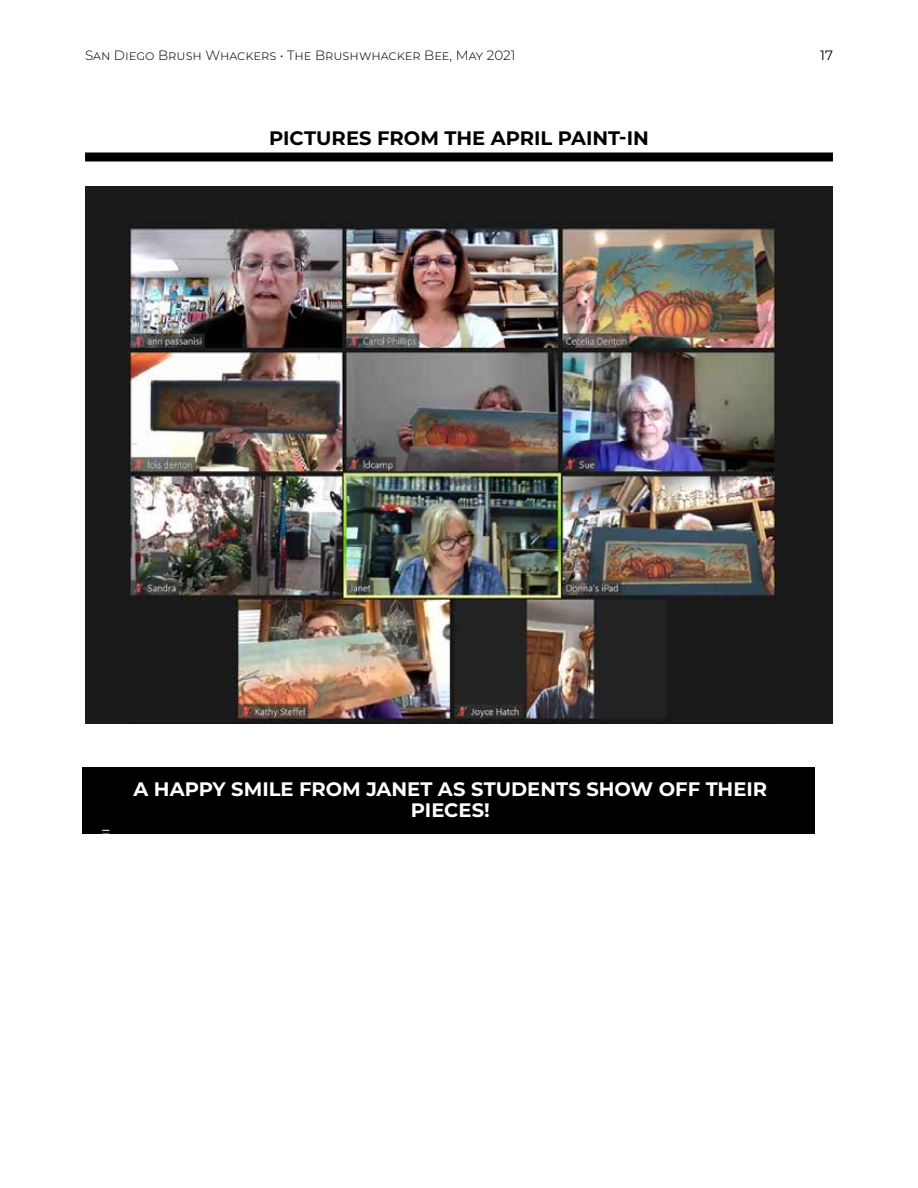
<style>
.page{position:relative;width:918px;height:1188px;background:#fff}
.page>*{position:absolute;margin:0;border:0;box-sizing:border-box;transform-origin:0 0}
.t1{font:700 19.5px/21px "Montserrat";color:#fff;text-align:center}
.t2{font:700 19.5px "Montserrat";color:#000}
.t3{font:16.5px "Montserrat";color:#fff}
.t4{font:300 13.5px "Montserrat";color:#000}
.t5{font:13.5px "Montserrat";color:#000}
</style>
<div class="page">
<img style="left:85px;top:186px;width:748px;height:538px">
<div style="left:85px;top:152px;width:748px;height:9px;background:#000"></div>
<div style="left:82px;top:767px;width:732px;height:66px;background:#000"></div>
<p class="t4" style="left:85px;top:46px;width:432px">San Diego Brush Whackers • The Brushwhacker Bee, May 2021</p>
<p class="t5" style="left:820px;top:46px;width:14px">17</p>
<p class="t2" style="left:269px;top:124px;width:381px">PICTURES FROM THE APRIL PAINT-IN</p>
<p class="t3" style="left:101px;top:821px;width:11px">=</p>
<p class="t1" style="left:134px;top:777px;width:635px">A HAPPY SMILE FROM JANET AS STUDENTS SHOW OFF THEIR<br>PIECES!</p>
</div>
